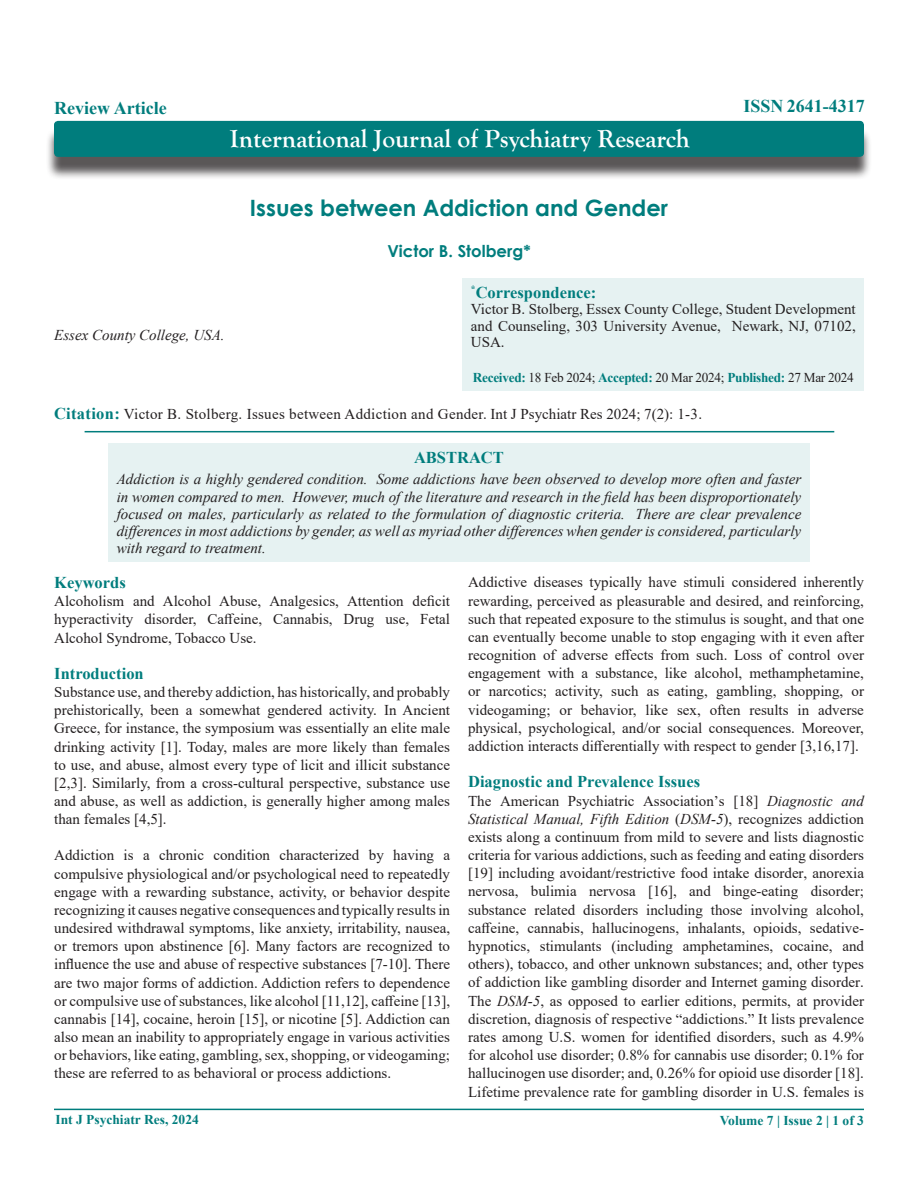
<style>
.page{position:relative;width:918px;height:1188px;background:#fff}
.page>*{position:absolute;margin:0;border:0;box-sizing:border-box;transform-origin:0 0}
.t1{font:700 25.5px "Goudy Old Style T";color:#fff}
.t2{font:700 22.5px "Century Gothic";color:#007d7d}
.t3{font:700 18px "Times New Roman";color:#007d7d}
.t4{font:700 16.5px "Times New Roman";color:#007d7d}
.t5{font:700 16.5px "Century Gothic";color:#007d7d}
.t6{font:15px/18.1px "Times New Roman";color:#231f20;text-align:justify}
.t7{font:italic 15px/17.2px "Times New Roman";color:#231f20;text-align:justify}
.t8{font:15px "Times New Roman";letter-spacing:.02em;color:#231f20}
.t9{font:13.5px "Times New Roman";letter-spacing:-.02em;color:#231f20}
.t10{font:700 13.5px "Times New Roman";color:#007d7d}
.s1{font-weight:700;color:#007d7d}
.s2{font-weight:700;font-size:16.5px;color:#007d7d}
.s3{font-style:italic}
</style>
<div class="page">
<hr style="left:54px;top:1109px;width:810px;height:1px;background:#007d7d">
<div style="left:46px;top:128px;width:826px;height:52px;background:#231f20;opacity:.75"></div>
<div style="left:54px;top:121px;width:810px;height:36px;background:#007d7d;border-radius:4px"></div>
<hr style="left:85px;top:431px;width:749px;height:1px;background:#007d7d">
<div style="left:108px;top:443px;width:702px;height:119px;background:#e6f2f2"></div>
<div style="left:462px;top:278px;width:402px;height:112px;background:#e6f2f2"></div>
<p class="t3" style="left:54px;top:95px;width:114px">Review Article</p>
<p class="t3" style="left:743px;top:93px;width:123px">ISSN 2641-4317</p>
<p class="t1" style="left:230px;top:124px;width:462px">International Journal of Psychiatry Research</p>
<p class="t7" style="left:54px;top:326px;width:172px">Essex County College, USA.</p>
<p class="t2" style="left:250px;top:191px;width:420px">Issues between Addiction and Gender</p>
<p class="t5" style="left:387px;top:239px;width:145px">Victor B. Stolberg*</p>
<p class="t4" style="left:471px;top:281px;width:127px"><sup>*</sup>Correspondence:</p>
<p class="t6" style="left:471px;top:301px;width:386px;line-height:16.5px">Victor B. Stolberg, Essex County College, Student Development and Counseling, 303 University Avenue, Newark, NJ, 07102, USA.</p>
<p class="t9" style="left:473px;top:368px;width:382px"><span class="s1">Received:</span> 18 Feb 2024; <span class="s1">Accepted:</span> 20 Mar 2024; <span class="s1">Published:</span> 27 Mar 2024</p>
<p class="t8" style="left:54px;top:403px;width:650px"><span class="s2">Citation:</span> Victor B. Stolberg. Issues between Addiction and Gender. Int J Psychiatr Res 2024; 7(2): 1-3.</p>
<p class="t4" style="left:414px;top:445px;width:91px">ABSTRACT</p>
<p class="t7" style="left:117px;top:470px;width:686px">Addiction is a highly gendered condition. Some addictions have been observed to develop more often and faster in women compared to men. However, much of the literature and research in the field has been disproportionately focused on males, particularly as related to the formulation of diagnostic criteria. There are clear prevalence differences in most addictions by gender, as well as myriad other differences when gender is considered, particularly with regard to treatment.</p>
<p class="t4" style="left:54px;top:571px;width:73px">Keywords</p>
<p class="t6" style="left:54px;top:592px;width:397px">Alcoholism and Alcohol Abuse, Analgesics, Attention deficit hyperactivity disorder, Caffeine, Cannabis, Drug use, Fetal Alcohol Syndrome, Tobacco Use.</p>
<p class="t4" style="left:54px;top:662px;width:91px">Introduction</p>
<p class="t6" style="left:54px;top:683px;width:397px">Substance use, and thereby addiction, has historically, and probably prehistorically, been a somewhat gendered activity. In Ancient Greece, for instance, the symposium was essentially an elite male drinking activity [1]. Today, males are more likely than females to use, and abuse, almost every type of licit and illicit substance [2,3]. Similarly, from a cross-cultural perspective, substance use and abuse, as well as addiction, is generally higher among males than females [4,5].</p>
<p class="t6" style="left:54px;top:846px;width:397px">Addiction is a chronic condition characterized by having a compulsive physiological and/or psychological need to repeatedly engage with a rewarding substance, activity, or behavior despite recognizing it causes negative consequences and typically results in undesired withdrawal symptoms, like anxiety, irritability, nausea, or tremors upon abstinence [6]. Many factors are recognized to influence the use and abuse of respective substances [7-10]. There are two major forms of addiction. Addiction refers to dependence or compulsive use of substances, like alcohol [11,12], caffeine [13], cannabis [14], cocaine, heroin [15], or nicotine [5]. Addiction can also mean an inability to appropriately engage in various activities or behaviors, like eating, gambling, sex, shopping, or videogaming; these are referred to as behavioral or process addictions.</p>
<p class="t6" style="left:468px;top:573px;width:397px">Addictive diseases typically have stimuli considered inherently rewarding, perceived as pleasurable and desired, and reinforcing, such that repeated exposure to the stimulus is sought, and that one can eventually become unable to stop engaging with it even after recognition of adverse effects from such. Loss of control over engagement with a substance, like alcohol, methamphetamine, or narcotics; activity, such as eating, gambling, shopping, or videogaming; or behavior, like sex, often results in adverse physical, psychological, and/or social consequences. Moreover, addiction interacts differentially with respect to gender [3,16,17].</p>
<p class="t4" style="left:468px;top:770px;width:234px">Diagnostic and Prevalence Issues</p>
<p class="t6" style="left:468px;top:791px;width:397px">The American Psychiatric Association’s [18] <span class="s3">Diagnostic and Statistical Manual, Fifth Edition</span> (<span class="s3">DSM-5</span>), recognizes addiction exists along a continuum from mild to severe and lists diagnostic criteria for various addictions, such as feeding and eating disorders [19] including avoidant/restrictive food intake disorder, anorexia nervosa, bulimia nervosa [16], and binge-eating disorder; substance related disorders including those involving alcohol, caffeine, cannabis, hallucinogens, inhalants, opioids, sedative&shy;hypnotics, stimulants (including amphetamines, cocaine, and others), tobacco, and other unknown substances; and, other types of addiction like gambling disorder and Internet gaming disorder.<br>The <span class="s3">DSM-5</span>, as opposed to earlier editions, permits, at provider discretion, diagnosis of respective “addictions.” It lists prevalence rates among U.S. women for identified disorders, such as 4.9% for alcohol use disorder; 0.8% for cannabis use disorder; 0.1% for hallucinogen use disorder; and, 0.26% for opioid use disorder [18].<br>Lifetime prevalence rate for gambling disorder in U.S. females is</p>
<p class="t10" style="left:55px;top:1110px;width:145px">Int J Psychiatr Res, 2024</p>
<p class="t10" style="left:720px;top:1111px;width:146px">Volume 7 | Issue 2 | 1 of 3</p>
</div>
